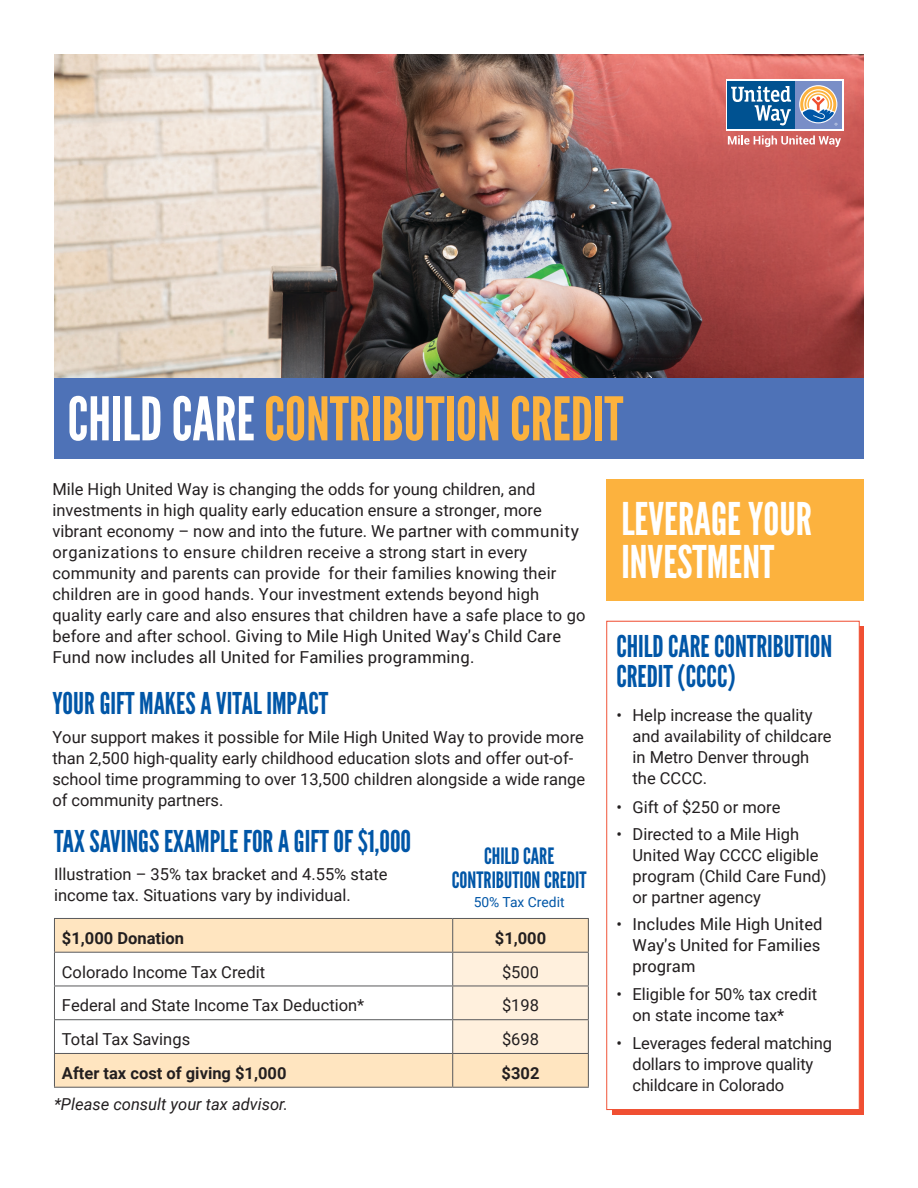
<style>
.page{position:relative;width:918px;height:1188px;background:#fff}
.page>*{position:absolute;margin:0;border:0;box-sizing:border-box;transform-origin:0 0}
.Section_Heading_-_ph{font:60px "League Gothic";color:#fcb23e}
.Section_Heading_-_ph-2{font:45px/43.5px "League Gothic";color:#fff}
.Subhead_-_Amy{font:30px/30px "League Gothic";color:#0056a7}
.Body_copy{font:30px "League Gothic";color:#0056a7}
.Black_Subtitle{font:22.5px/24px "League Gothic";color:#0056a7;text-align:center}
.Body_copy-2{font:16.5px/21px "Roboto";color:#231f20}
.Body_copy-3{font:700 16.5px "Roboto";color:#231f20}
.Body_copy-4{font:italic 16.5px "Roboto";color:#231f20}
.Black_Subtitle-2{font:13.8px "Roboto";color:#0056a7}
.s1{color:#fff}
</style>
<div class="page">
<img style="left:54px;top:54px;width:810px;height:324px">
<div style="left:613px;top:627px;width:251px;height:488px;background:#f04f32"></div>
<div style="left:55px;top:919px;width:533px;height:168px;background:#ffe5c0"></div>
<div style="left:453px;top:918px;width:135px;height:34px;background:#ffe5c0"></div>
<svg style="left:55px;top:953px;width:533px;height:100px"></svg>
<hr style="left:54px;top:918px;width:399px;height:1px;background:#58595b">
<hr style="left:54px;top:919px;width:1px;height:33px;background:#58595b">
<hr style="left:453px;top:918px;width:136px;height:1px;background:#58595b">
<hr style="left:452px;top:919px;width:1px;height:33px;background:#58595b">
<hr style="left:588px;top:919px;width:1px;height:33px;background:#58595b">
<hr style="left:54px;top:952px;width:399px;height:1px;background:#58595b">
<hr style="left:54px;top:953px;width:1px;height:33px;background:#58595b">
<hr style="left:453px;top:952px;width:136px;height:1px;background:#58595b">
<hr style="left:452px;top:953px;width:1px;height:33px;background:#58595b">
<hr style="left:588px;top:953px;width:1px;height:33px;background:#58595b">
<hr style="left:54px;top:986px;width:399px;height:1px;background:#58595b">
<hr style="left:54px;top:986px;width:1px;height:33px;background:#58595b">
<hr style="left:453px;top:986px;width:136px;height:1px;background:#58595b">
<hr style="left:452px;top:986px;width:1px;height:33px;background:#58595b">
<hr style="left:588px;top:986px;width:1px;height:33px;background:#58595b">
<hr style="left:54px;top:1019px;width:399px;height:1px;background:#58595b">
<hr style="left:54px;top:1020px;width:1px;height:33px;background:#58595b">
<hr style="left:453px;top:1019px;width:136px;height:1px;background:#58595b">
<hr style="left:452px;top:1020px;width:1px;height:33px;background:#58595b">
<hr style="left:588px;top:1020px;width:1px;height:33px;background:#58595b">
<hr style="left:54px;top:1053px;width:399px;height:1px;background:#58595b">
<hr style="left:54px;top:1054px;width:1px;height:33px;background:#58595b">
<hr style="left:453px;top:1053px;width:136px;height:1px;background:#58595b">
<hr style="left:452px;top:1054px;width:1px;height:33px;background:#58595b">
<hr style="left:588px;top:1054px;width:1px;height:33px;background:#58595b">
<hr style="left:54px;top:1087px;width:399px;height:1px;background:#58595b">
<hr style="left:453px;top:1087px;width:136px;height:1px;background:#58595b">
<div style="left:54px;top:378px;width:810px;height:81px;background:#4e72b7"></div>
<div style="left:606px;top:621px;width:254px;height:489px;background:#fff;border:1px solid #f04f32"></div>
<div style="left:606px;top:479px;width:258px;height:122px;background:#fcb23e"></div>
<svg style="left:726px;top:79px;width:117px;height:51px"></svg>
<div style="left:795px;top:81px;width:46px;height:48px;background:#798ec7"></div>
<div style="left:728px;top:81px;width:67px;height:48px;background:#005291"></div>
<svg style="left:799px;top:85px;width:38px;height:38px"></svg>
<svg style="left:731px;top:86px;width:60px;height:39px"></svg>
<svg style="left:800px;top:86px;width:37px;height:40px"></svg>
<svg style="left:728px;top:135px;width:113px;height:12px"></svg>
<p class="Section_Heading_-_ph" style="left:68px;top:383px;width:557px"><span class="s1">CHILD CARE</span> CONTRIBUTION CREDIT</p>
<p class="Body_copy-2" style="left:52px;top:478px;width:535px">Mile High United Way is changing the odds for young children, and investments in high quality early education ensure a stronger, more vibrant economy – now and into the future. We partner with community organizations to ensure children receive a strong start in every community and parents can provide for their families knowing their children are in good hands. Your investment extends beyond high quality early care and also ensures that children have a safe place to go before and after school. Giving to Mile High United Way's Child Care Fund now includes all United for Families programming.</p>
<p class="Body_copy" style="left:52px;top:685px;width:277px">YOUR GIFT MAKES A VITAL IMPACT</p>
<p class="Body_copy-2" style="left:52px;top:726px;width:534px">Your support makes it possible for Mile High United Way to provide more than 2,500 high-quality early childhood education slots and offer out-of&shy;school time programming to over 13,500 children alongside a wide range of community partners.</p>
<p class="Subhead_-_Amy" style="left:54px;top:827px;width:359px">TAX SAVINGS EXAMPLE FOR A GIFT OF $1,000</p>
<p class="Body_copy-2" style="left:54px;top:863px;width:335px">Illustration – 35% tax bracket and 4.55% state income tax. Situations vary by individual.</p>
<p class="Black_Subtitle" style="left:452px;top:844px;width:136px">CHILD CARE<br>CONTRIBUTION CREDIT</p>
<p class="Black_Subtitle-2" style="left:474px;top:893px;width:93px">50% Tax Credit</p>
<p class="Body_copy-3" style="left:62px;top:927px;width:124px">$1,000 Donation</p>
<p class="Body_copy-3" style="left:495px;top:927px;width:53px">$1,000</p>
<p class="Body_copy-2" style="left:62px;top:961px;width:205px">Colorado Income Tax Credit</p>
<p class="Body_copy-2" style="left:502px;top:961px;width:39px">$500</p>
<p class="Body_copy-2" style="left:62px;top:994px;width:304px">Federal and State Income Tax Deduction*</p>
<p class="Body_copy-2" style="left:502px;top:994px;width:39px">$198</p>
<p class="Body_copy-2" style="left:62px;top:1028px;width:130px">Total Tax Savings</p>
<p class="Body_copy-2" style="left:502px;top:1028px;width:39px">$698</p>
<p class="Body_copy-3" style="left:62px;top:1062px;width:226px">After tax cost of giving $1,000</p>
<p class="Body_copy-3" style="left:502px;top:1062px;width:39px">$302</p>
<p class="Body_copy-4" style="left:54px;top:1093px;width:236px">*Please consult your tax advisor.</p>
<p class="Section_Heading_-_ph-2" style="left:621px;top:497px;width:192px">LEVERAGE YOUR<br>INVESTMENT</p>
<p class="Subhead_-_Amy" style="left:616px;top:632px;width:218px">CHILD CARE CONTRIBUTION<br>CREDIT (CCCC)</p>
<p class="Body_copy-2" style="left:633px;top:704px;width:201px;text-indent:-16px">• Help increase the quality and availability of childcare in Metro Denver through the CCCC.</p>
<p class="Body_copy-2" style="left:616px;top:796px;width:166px">• Gift of $250 or more</p>
<p class="Body_copy-2" style="left:633px;top:823px;width:195px;text-indent:-16px">• Directed to a Mile High<br>United Way CCCC eligible program (Child Care Fund) or partner agency</p>
<p class="Body_copy-2" style="left:633px;top:913px;width:192px;text-indent:-16px">• Includes Mile High United<br>Way's United for Families program</p>
<p class="Body_copy-2" style="left:633px;top:983px;width:186px;text-indent:-16px">• Eligible for 50% tax credit on state income tax*</p>
<p class="Body_copy-2" style="left:633px;top:1032px;width:201px;text-indent:-16px">• Leverages federal matching dollars to improve quality childcare in Colorado</p>
</div>
